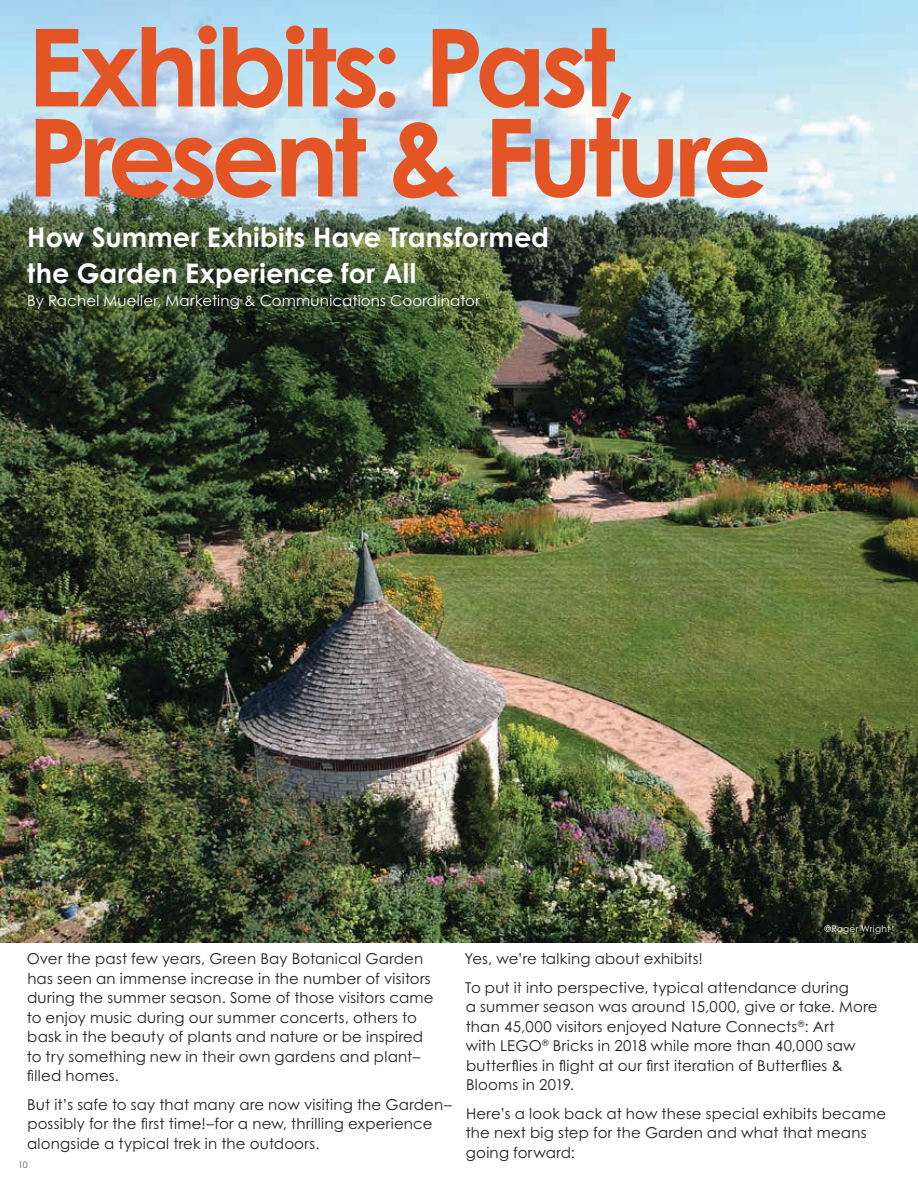
<style>
.page{position:relative;width:918px;height:1188px;background:#fff}
.page>*{position:absolute;margin:0;border:0;box-sizing:border-box;transform-origin:0 0}
.t1{font:700 108px/90px "Century Gothic Pro";letter-spacing:-.05em;color:#e45525}
.t2{font:700 27px/36px "Century Gothic Pro";letter-spacing:.005em;color:#fff}
.t3{font:15px/19.5px "Century Gothic Pro";letter-spacing:.015em;color:#231f20}
.t4{font:15px "Century Gothic Pro";letter-spacing:.015em;color:#fff}
.t5{font:9px "Century Gothic Pro";letter-spacing:.035em;color:#fff}
.t6{font:9px "Century Gothic Pro";color:#535456}
</style>
<div class="page">
<img style="left:0;top:0;width:918px;height:943px">
<h1 class="t1" style="left:27px;top:20px;width:746px">Exhibits: Past,<br>Present &amp; Future</h1>
<h2 class="t2" style="left:27px;top:219px;width:523px">How Summer Exhibits Have Transformed the Garden Experience for All</h2>
<p class="t4" style="left:27px;top:292px;width:454px">By Rachel Mueller, Marketing &amp; Communications Coordinator</p>
<p class="t5" style="left:824px;top:923px;width:67px">©Roger Wright</p>
<p class="t3" style="left:27px;top:949px;width:408px">Over the past few years, Green Bay Botanical Garden has seen an immense increase in the number of visitors during the summer season. Some of those visitors came to enjoy music during our summer concerts, others to bask in the beauty of plants and nature or be inspired to try something new in their own gardens and plant– filled homes.</p>
<p class="t3" style="left:27px;top:1094px;width:426px">But it’s safe to say that many are now visiting the Garden– possibly for the first time!–for a new, thrilling experience alongside a typical trek in the outdoors.</p>
<p class="t6" style="left:18px;top:1160px;width:11px">10</p>
<p class="t3" style="left:465px;top:944px;width:386px;line-height:28.5px">Yes, we’re talking about exhibits!<br>To put it into perspective, typical attendance during</p>
<p class="t3" style="left:466px;top:997px;width:413px">a summer season was around 15,000, give or take. More than 45,000 visitors enjoyed Nature Connects<sup>®</sup>: Art<br>with LEGO<sup>®</sup> Bricks in 2018 while more than 40,000 saw butterflies in flight at our first iteration of Butterflies &amp; Blooms in 2019.</p>
<p class="t3" style="left:466px;top:1103px;width:422px">Here’s a look back at how these special exhibits became the next big step for the Garden and what that means going forward:</p>
</div>
